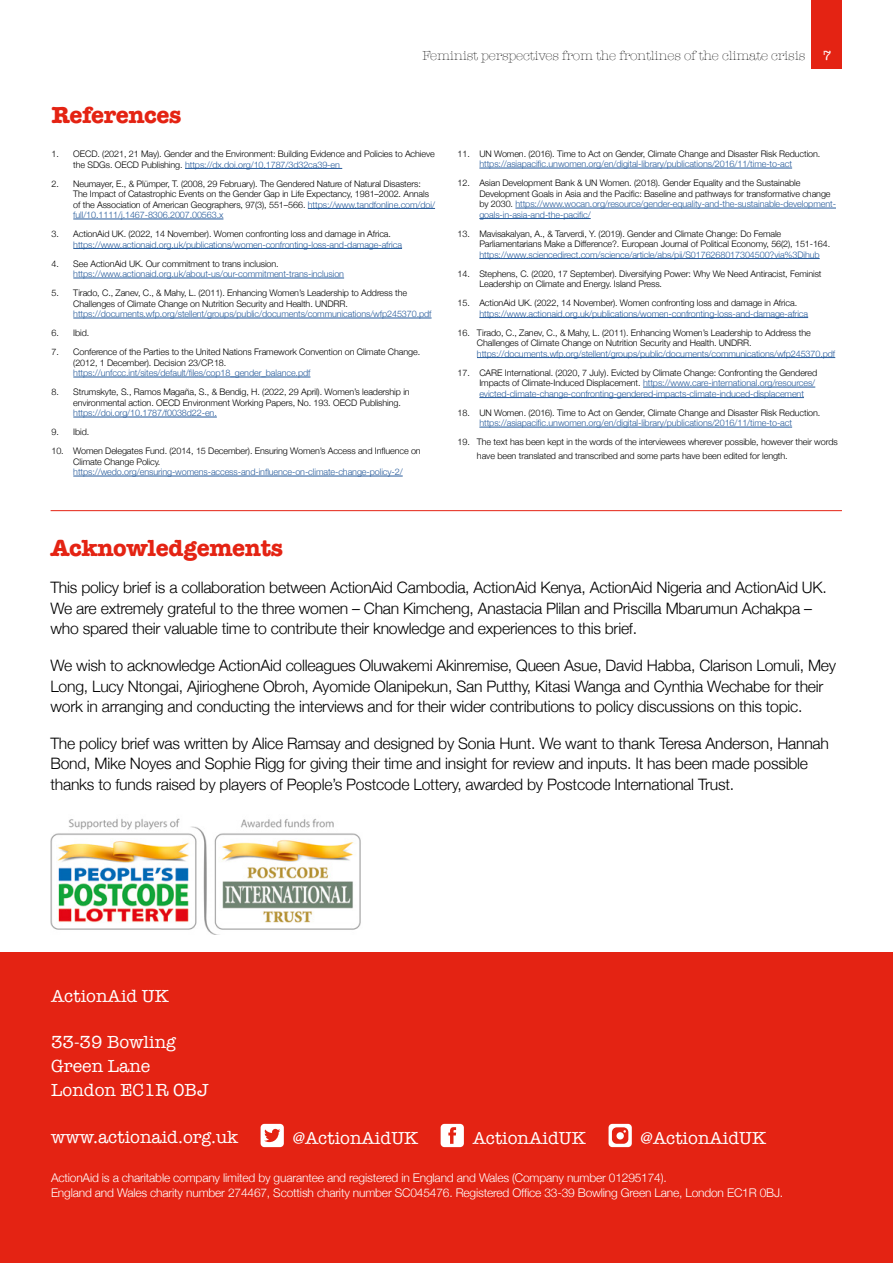
<style>
.page{position:relative;width:893px;height:1263px;background:#fff}
.page>*{position:absolute;margin:0;border:0;box-sizing:border-box;transform-origin:0 0}
.t1{font:700 24px "American Typewriter";letter-spacing:-.015em;color:#e42313}
.t2{font:18px/24px "American Typewriter";color:#fff}
.t3{font:300 15.75px/20.2px "Helvetica Neue";letter-spacing:-.015em;color:#000}
.t4{font:300 13.5px "American Typewriter";letter-spacing:-.015em;color:#000}
.t5{font:13.5px "American Typewriter";color:#fff}
.t6{font:300 12px/15px "Helvetica Neue";letter-spacing:-.015em;color:#fff}
.t7{font:300 9px/10.5px "Helvetica Neue";letter-spacing:-.01em;color:#000}
.t8{font:300 9px/10.5px "Helvetica Neue";letter-spacing:-.01em;color:#275b9b}
.s1{color:#275b9b}
.s2{color:#000}
</style>
<div class="page">
<div style="left:811px;top:0;width:31px;height:69px;background:#e42313"></div>
<hr style="left:185px;top:168px;width:157px;height:1px;background:#275b9b">
<hr style="left:308px;top:208px;width:127px;height:1px;background:#275b9b">
<hr style="left:73px;top:219px;width:150px;height:1px;background:#275b9b">
<hr style="left:73px;top:248px;width:329px;height:1px;background:#275b9b">
<hr style="left:73px;top:278px;width:271px;height:1px;background:#275b9b">
<hr style="left:73px;top:318px;width:359px;height:1px;background:#275b9b">
<hr style="left:73px;top:377px;width:237px;height:1px;background:#275b9b">
<hr style="left:73px;top:417px;width:144px;height:1px;background:#275b9b">
<hr style="left:73px;top:476px;width:330px;height:1px;background:#275b9b">
<hr style="left:479px;top:168px;width:313px;height:1px;background:#275b9b">
<hr style="left:515px;top:208px;width:321px;height:1px;background:#275b9b">
<hr style="left:479px;top:218px;width:112px;height:1px;background:#275b9b">
<hr style="left:479px;top:258px;width:341px;height:1px;background:#275b9b">
<hr style="left:479px;top:317px;width:329px;height:1px;background:#275b9b">
<hr style="left:477px;top:357px;width:358px;height:1px;background:#275b9b">
<hr style="left:643px;top:387px;width:172px;height:1px;background:#275b9b">
<hr style="left:479px;top:397px;width:325px;height:1px;background:#275b9b">
<hr style="left:479px;top:427px;width:313px;height:1px;background:#275b9b">
<img style="left:50px;top:818px;width:311px;height:117px">
<hr style="left:51px;top:510px;width:791px;height:1px;background:#e42313">
<div style="left:0;top:952px;width:893px;height:311px;background:#e42313"></div>
<svg style="left:441px;top:1124px;width:23px;height:23px"></svg>
<svg style="left:609px;top:1124px;width:23px;height:23px"></svg>
<svg style="left:261px;top:1124px;width:23px;height:23px"></svg>
<h1 class="t1" style="left:51px;top:94px;width:132px">References</h1>
<h3 class="t4" style="left:422px;top:46px;width:384px">Feminist perspectives from the frontlines of the climate crisis</h3>
<h3 class="t5" style="left:823px;top:46px;width:10px">7</h3>
<p class="t7" style="left:73px;top:148px;width:363px;text-indent:-22px">1. OECD. (2021, 21 May). Gender and the Environment: Building Evidence and Policies to Achieve the SDGs. OECD Publishing. <span class="s1">https://dx.doi.org/10.1787/3d32ca39-en</span></p>
<p class="t7" style="left:73px;top:178px;width:363px;text-indent:-22px">2. Neumayer, E., &amp; Plümper, T. (2008, 29 February). The Gendered Nature of Natural Disasters:<br>The Impact of Catastrophic Events on the Gender Gap in Life Expectancy, 1981–2002. Annals of the Association of American Geographers, 97(3), 551–566. <span class="s1">https://www.tandfonline.com/doi/ full/10.1111/j.1467-8306.2007.00563.x</span></p>
<p class="t7" style="left:51px;top:228px;width:341px">3. ActionAid UK. (2022, 14 November). Women confronting loss and damage in Africa.</p>
<p class="t8" style="left:73px;top:239px;width:330px">https://www.actionaid.org.uk/publications/women-confronting-loss-and-damage-africa</p>
<p class="t7" style="left:51px;top:258px;width:229px">4. See ActionAid UK. Our commitment to trans inclusion.</p>
<p class="t8" style="left:73px;top:268px;width:272px">https://www.actionaid.org.uk/about-us/our-commitment-trans-inclusion</p>
<p class="t7" style="left:73px;top:287px;width:335px;text-indent:-22px">5. Tirado, C., Zanev, C., &amp; Mahy, L. (2011). Enhancing Women’s Leadership to Address the<br>Challenges of Climate Change on Nutrition Security and Health. UNDRR.</p>
<p class="t8" style="left:73px;top:308px;width:360px">https://documents.wfp.org/stellent/groups/public/documents/communications/wfp245370.pdf</p>
<p class="t7" style="left:51px;top:327px;width:39px">6. Ibid.</p>
<p class="t7" style="left:73px;top:346px;width:348px;text-indent:-22px">7. Conference of the Parties to the United Nations Framework Convention on Climate Change. (2012, 1 December). Decision 23/CP.18.</p>
<p class="t8" style="left:73px;top:367px;width:239px">https://unfccc.int/sites/default/files/cop18_gender_balance.pdf</p>
<p class="t7" style="left:73px;top:386px;width:338px;text-indent:-22px">8. Strumskyte, S., Ramos Magaña, S., &amp; Bendig, H. (2022, 29 April). Women’s leadership in environmental action. OECD Environment Working Papers, No. 193. OECD Publishing.</p>
<p class="t8" style="left:73px;top:407px;width:145px">https://doi.org/10.1787/f0038d22-en.</p>
<p class="t7" style="left:51px;top:426px;width:39px">9. Ibid.</p>
<p class="t7" style="left:73px;top:445px;width:349px;text-indent:-22px">10. Women Delegates Fund. (2014, 15 December). Ensuring Women’s Access and Influence on<br>Climate Change Policy.</p>
<p class="t8" style="left:73px;top:467px;width:331px">https://wedo.org/ensuring-womens-access-and-influence-on-climate-change-policy-2/</p>
<p class="t7" style="left:458px;top:148px;width:364px">11. UN Women. (2016). Time to Act on Gender, Climate Change and Disaster Risk Reduction.</p>
<p class="t8" style="left:479px;top:158px;width:314px">https://asiapacific.unwomen.org/en/digital-library/publications/2016/11/time-to-act</p>
<p class="t7" style="left:479px;top:177px;width:358px;text-indent:-22px">12. Asian Development Bank &amp; UN Women. (2018). Gender Equality and the Sustainable Development Goals in Asia and the Pacific: Baseline and pathways for transformative change by 2030. <span class="s1">https://www.wocan.org/resource/gender-equality-and-the-sustainable-development&shy;goals-in-asia-and-the-pacific/</span></p>
<p class="t7" style="left:479px;top:228px;width:352px;text-indent:-22px">13. Mavisakalyan, A., &amp; Tarverdi, Y. (2019). Gender and Climate Change: Do Female<br>Parliamentarians Make a Difference?. European Journal of Political Economy, 56(2), 151-164.</p>
<p class="t8" style="left:479px;top:249px;width:342px">https://www.sciencedirect.com/science/article/abs/pii/S0176268017304500?via%3Dihub</p>
<p class="t7" style="left:479px;top:268px;width:344px;text-indent:-22px">14. Stephens, C. (2020, 17 September). Diversifying Power: Why We Need Antiracist, Feminist<br>Leadership on Climate and Energy. Island Press.</p>
<p class="t7" style="left:458px;top:298px;width:341px">15. ActionAid UK. (2022, 14 November). Women confronting loss and damage in Africa.</p>
<p class="t8" style="left:479px;top:308px;width:330px">https://www.actionaid.org.uk/publications/women-confronting-loss-and-damage-africa</p>
<p class="t7" style="left:477px;top:327px;width:335px;text-indent:-19px">16. Tirado, C., Zanev, C., &amp; Mahy, L. (2011). Enhancing Women’s Leadership to Address the<br>Challenges of Climate Change on Nutrition Security and Health. UNDRR.</p>
<p class="t8" style="left:477px;top:348px;width:360px">https://documents.wfp.org/stellent/groups/public/documents/communications/wfp245370.pdf</p>
<p class="t8" style="left:479px;top:367px;width:339px;text-indent:-22px"><span class="s2">17. CARE International. (2020, 7 July). Evicted by Climate Change: Confronting the Gendered<br>Impacts of Climate-Induced Displacement.</span> https://www.care-international.org/resources/ evicted-climate-change-confronting-gendered-impacts-climate-induced-displacement</p>
<p class="t7" style="left:458px;top:407px;width:364px">18. UN Women. (2016). Time to Act on Gender, Climate Change and Disaster Risk Reduction.</p>
<p class="t8" style="left:479px;top:418px;width:314px">https://asiapacific.unwomen.org/en/digital-library/publications/2016/11/time-to-act</p>
<p class="t7" style="left:477px;top:435px;width:362px;line-height:13.5px;text-indent:-19px">19. The text has been kept in the words of the interviewees wherever possible, however their words have been translated and transcribed and some parts have been edited for length.</p>
<h1 class="t1" style="left:50px;top:527px;width:234px">Acknowledgements</h1>
<p class="t3" style="left:50px;top:577px;width:778px">This policy brief is a collaboration between ActionAid Cambodia, ActionAid Kenya, ActionAid Nigeria and ActionAid UK.<br>We are extremely grateful to the three women – Chan Kimcheng, Anastacia Plilan and Priscilla Mbarumun Achakpa – who spared their valuable time to contribute their knowledge and experiences to this brief.</p>
<p class="t3" style="left:50px;top:655px;width:787px">We wish to acknowledge ActionAid colleagues Oluwakemi Akinremise, Queen Asue, David Habba, Clarison Lomuli, Mey<br>Long, Lucy Ntongai, Ajirioghene Obroh, Ayomide Olanipekun, San Putthy, Kitasi Wanga and Cynthia Wechabe for their work in arranging and conducting the interviews and for their wider contributions to policy discussions on this topic.</p>
<p class="t3" style="left:50px;top:733px;width:780px">The policy brief was written by Alice Ramsay and designed by Sonia Hunt. We want to thank Teresa Anderson, Hannah<br>Bond, Mike Noyes and Sophie Rigg for giving their time and insight for review and inputs. It has been made possible thanks to funds raised by players of People’s Postcode Lottery, awarded by Postcode International Trust.</p>
<h2 class="t2" style="left:51px;top:984px;width:119px">ActionAid UK</h2>
<h2 class="t2" style="left:51px;top:1029px;width:159px">33-39 Bowling<br>Green Lane<br>London EC1R 0BJ</h2>
<h2 class="t2" style="left:51px;top:1125px;width:189px">www.actionaid.org.uk</h2>
<h2 class="t2" style="left:293px;top:1125px;width:127px">@ActionAidUK</h2>
<h2 class="t2" style="left:473px;top:1125px;width:115px">ActionAidUK</h2>
<h2 class="t2" style="left:641px;top:1125px;width:127px">@ActionAidUK</h2>
<p class="t6" style="left:51px;top:1170px;width:734px">ActionAid is a charitable company limited by guarantee and registered in England and Wales (Company number 01295174).<br>England and Wales charity number 274467, Scottish charity number SC045476. Registered Office 33-39 Bowling Green Lane, London EC1R 0BJ.</p>
</div>
